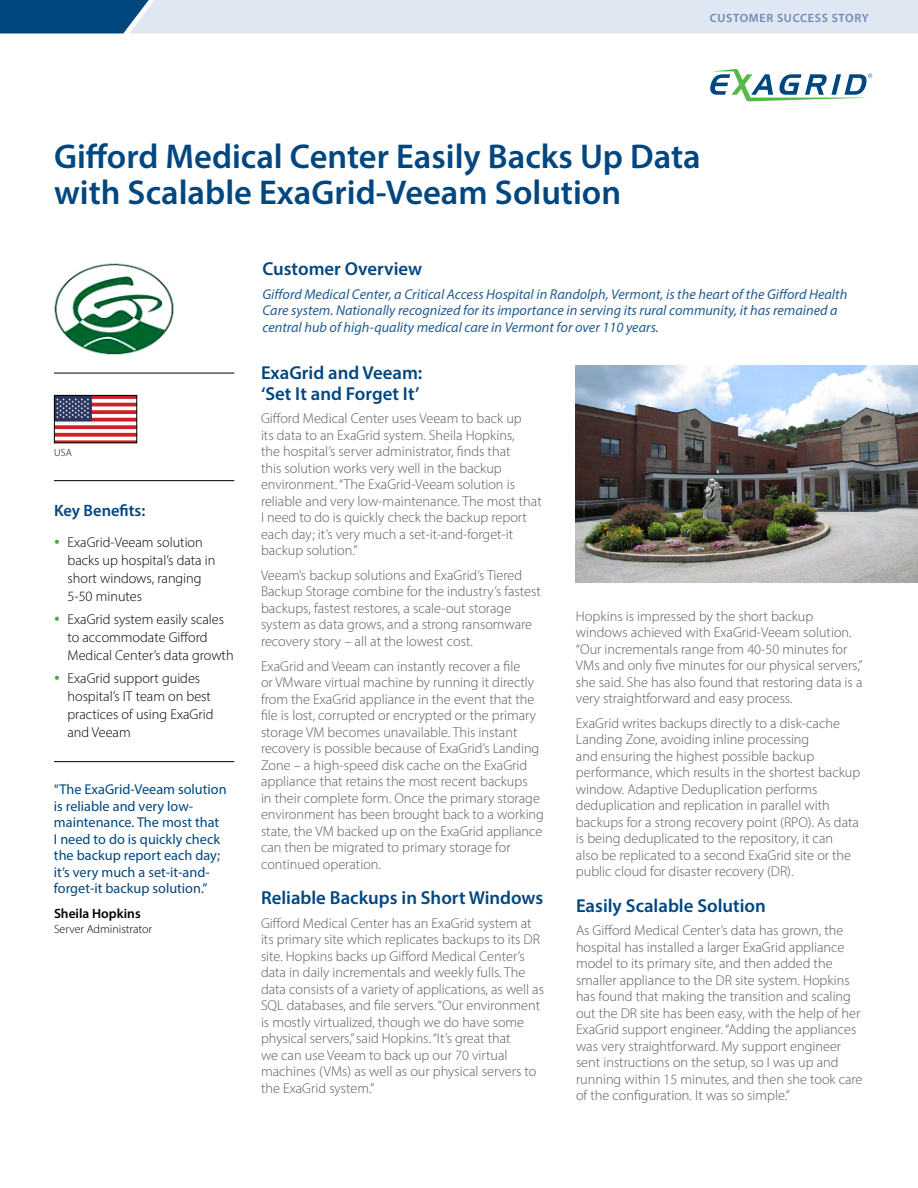
<style>
.page{position:relative;width:918px;height:1188px;background:#fff}
.page>*{position:absolute;margin:0;border:0;box-sizing:border-box;transform-origin:0 0}
.t1{font:600 34.5px/36px "Myriad Pro";color:#00467f}
.t2{font:600 18.75px/21px "Myriad Pro";color:#00467f}
.t3{font:600 16.5px "Myriad Pro";color:#00467f}
.t4{font:300 14.25px/16.5px "Myriad Pro";color:#58595b}
.t5{font:italic 14.25px/16.5px "Myriad Pro";color:#235d92}
.t6{font:300 14.25px/18px "Myriad Pro";color:#000}
.t7{font:14.25px/16.5px "Myriad Pro";color:#00467f}
.t8{font:600 13.5px "Myriad Pro";color:#000}
.t9{font:600 12px "Myriad Pro";letter-spacing:.06em;color:#6c89b4}
.t10{font:300 12px "Myriad Pro";color:#000}
.t11{font:300 10.5px "Myriad Pro";color:#000}
</style>
<div class="page">
<svg style="left:0;top:0;width:918px;height:33px;background:#bed0e0"></svg>
<svg style="left:710px;top:69px;width:162px;height:33px"></svg>
<img style="left:54px;top:263px;width:120px;height:92px">
<img style="left:576px;top:365px;width:342px;height:218px">
<img style="left:56px;top:397px;width:79px;height:44px">
<div style="left:54px;top:395px;width:83px;height:48px;border:1px solid #000"></div>
<hr style="left:54px;top:480px;width:180px;height:1px;background:#000">
<hr style="left:54px;top:761px;width:180px;height:1px;background:#000">
<hr style="left:54px;top:373px;width:180px;height:1px;background:#000">
<p class="t9" style="left:710px;top:10px;width:161px">CUSTOMER SUCCESS STORY</p>
<h1 class="t1" style="left:54px;top:138px;width:648px">Gifford Medical Center Easily Backs Up Data with Scalable ExaGrid-Veeam Solution</h1>
<p class="t11" style="left:54px;top:447px;width:20px">USA</p>
<p class="t3" style="left:54px;top:500px;width:93px">Key Benefits:</p>
<p class="t6" style="left:67px;top:533px;width:150px">ExaGrid-Veeam solution backs up hospital’s data in short windows, ranging<br>5-50 minutes</p>
<p class="t6" style="left:67px;top:610px;width:168px">ExaGrid system easily scales to accommodate Gifford<br>Medical Center’s data growth</p>
<p class="t6" style="left:67px;top:669px;width:148px">ExaGrid support guides hospital’s IT team on best practices of using ExaGrid and Veeam</p>
<p class="t7" style="left:54px;top:781px;width:174px">“The ExaGrid-Veeam solution is reliable and very low&shy;maintenance. The most that<br>I need to do is quickly check the backup report each day; it’s very much a set-it-and&shy;forget-it backup solution.”</p>
<p class="t8" style="left:54px;top:905px;width:88px">Sheila Hopkins</p>
<p class="t10" style="left:54px;top:922px;width:100px">Server Administrator</p>
<h2 class="t2" style="left:262px;top:258px;width:161px">Customer Overview</h2>
<p class="t5" style="left:262px;top:285px;width:586px">Gifford Medical Center, a Critical Access Hospital in Randolph, Vermont, is the heart of the Gifford Health<br>Care system. Nationally recognized for its importance in serving its rural community, it has remained a central hub of high-quality medical care in Vermont for over 110 years.</p>
<h2 class="t2" style="left:261px;top:362px;width:163px">ExaGrid and Veeam: ‘Set It and Forget It’</h2>
<p class="t4" style="left:261px;top:410px;width:282px">Gifford Medical Center uses Veeam to back up<br>its data to an ExaGrid system. Sheila Hopkins,<br>the hospital’s server administrator, finds that<br>this solution works very well in the backup environment. “The ExaGrid-Veeam solution is reliable and very low-maintenance. The most that I need to do is quickly check the backup report each day; it’s very much a set-it-and-forget-it backup solution.”</p>
<p class="t4" style="left:261px;top:567px;width:281px">Veeam’s backup solutions and ExaGrid’s Tiered Backup Storage combine for the industry’s fastest backups, fastest restores, a scale-out storage system as data grows, and a strong ransomware recovery story – all at the lowest cost.</p>
<p class="t4" style="left:261px;top:657px;width:285px">ExaGrid and Veeam can instantly recover a file<br>or VMware virtual machine by running it directly from the ExaGrid appliance in the event that the file is lost, corrupted or encrypted or the primary storage VM becomes unavailable. This instant recovery is possible because of ExaGrid’s Landing Zone – a high-speed disk cache on the ExaGrid appliance that retains the most recent backups<br>in their complete form. Once the primary storage environment has been brought back to a working state, the VM backed up on the ExaGrid appliance can then be migrated to primary storage for continued operation.</p>
<h2 class="t2" style="left:261px;top:887px;width:284px">Reliable Backups in Short Windows</h2>
<p class="t4" style="left:261px;top:915px;width:285px">Gifford Medical Center has an ExaGrid system at its primary site which replicates backups to its DR site. Hopkins backs up Gifford Medical Center’s data in daily incrementals and weekly fulls. The data consists of a variety of applications, as well as SQL databases, and file servers. “Our environment is mostly virtualized, though we do have some physical servers,” said Hopkins. “It’s great that<br>we can use Veeam to back up our 70 virtual machines (VMs) as well as our physical servers to the ExaGrid system.”</p>
<p class="t4" style="left:576px;top:607px;width:288px">Hopkins is impressed by the short backup windows achieved with ExaGrid-Veeam solution. “Our incrementals range from 40-50 minutes for VMs and only five minutes for our physical servers,” she said. She has also found that restoring data is a very straightforward and easy process.</p>
<p class="t4" style="left:576px;top:715px;width:286px">ExaGrid writes backups directly to a disk-cache Landing Zone, avoiding inline processing<br>and ensuring the highest possible backup performance, which results in the shortest backup window. Adaptive Deduplication performs deduplication and replication in parallel with backups for a strong recovery point (RPO). As data is being deduplicated to the repository, it can<br>also be replicated to a second ExaGrid site or the public cloud for disaster recovery (DR).</p>
<h2 class="t2" style="left:576px;top:895px;width:191px">Easily Scalable Solution</h2>
<p class="t4" style="left:576px;top:922px;width:288px">As Gifford Medical Center’s data has grown, the hospital has installed a larger ExaGrid appliance model to its primary site, and then added the smaller appliance to the DR site system. Hopkins has found that making the transition and scaling out the DR site has been easy, with the help of her ExaGrid support engineer. “Adding the appliances was very straightforward. My support engineer sent instructions on the setup, so I was up and running within 15 minutes, and then she took care of the configuration. It was so simple.”</p>
</div>
